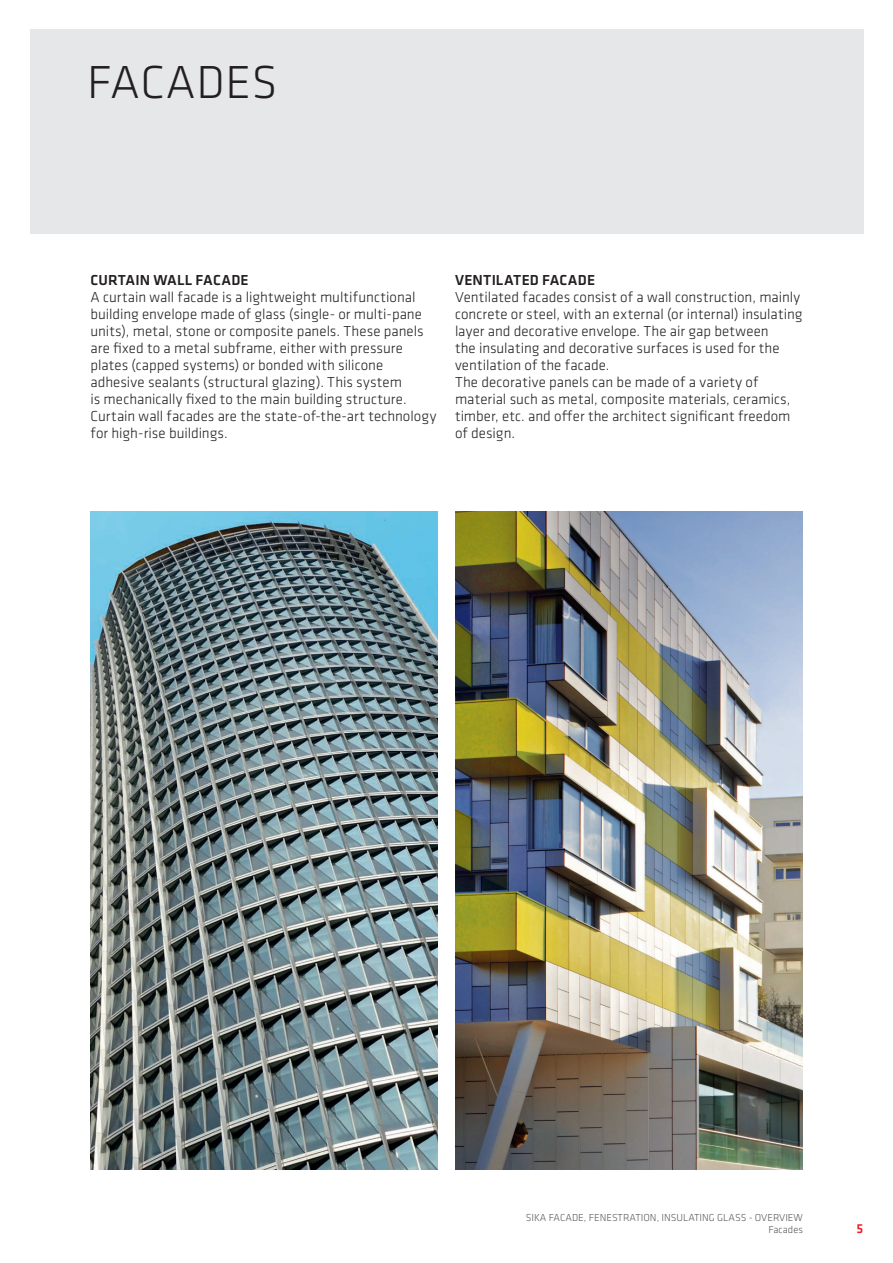
<style>
.page{position:relative;width:893px;height:1263px;background:#fff}
.page>*{position:absolute;margin:0;border:0;box-sizing:border-box;transform-origin:0 0}
.t1{font:300 48px "Klavika";letter-spacing:.01em;color:#231f20}
.t2{font:300 15px/17px "Klavika";letter-spacing:.005em;color:#231f20}
.t3{font:500 15px "Klavika";letter-spacing:.01em;color:#231f20}
.t4{font:500 13.5px "Klavika";color:#ee1d23}
.t5{font:300 10.5px/12.6px "Klavika";color:#57585a;text-align:right}
</style>
<div class="page">
<div style="left:30px;top:30px;width:833px;height:204px;background:#e6e7e9"></div>
<img style="left:455px;top:511px;width:347px;height:658px">
<img style="left:91px;top:511px;width:347px;height:658px">
<h1 class="t1" style="left:87px;top:53px;width:192px">FACADES</h1>
<p class="t3" style="left:91px;top:270px;width:160px">CURTAIN WALL FACADE</p>
<p class="t2" style="left:91px;top:288px;width:347px">A curtain wall facade is a lightweight multifunctional building envelope made of glass (single- or multi-pane units), metal, stone or composite panels. These panels are fixed to a metal subframe, either with pressure plates (capped systems) or bonded with silicone adhesive sealants (structural glazing). This system<br>is mechanically fixed to the main building structure.<br>Curtain wall facades are the state-of-the-art technology for high-rise buildings.</p>
<p class="t3" style="left:455px;top:270px;width:142px">VENTILATED FACADE</p>
<p class="t2" style="left:455px;top:288px;width:349px">Ventilated facades consist of a wall construction, mainly concrete or steel, with an external (or internal) insulating layer and decorative envelope. The air gap between<br>the insulating and decorative surfaces is used for the ventilation of the facade.<br>The decorative panels can be made of a variety of material such as metal, composite materials, ceramics, timber, etc. and offer the architect significant freedom of design.</p>
<p class="t5" style="left:526px;top:1211px;width:279px">SIKA FACADE, FENESTRATION, INSULATING GLASS - OVERVIEW<br>Facades</p>
<p class="t4" style="left:856px;top:1219px;width:8px">5</p>
</div>
